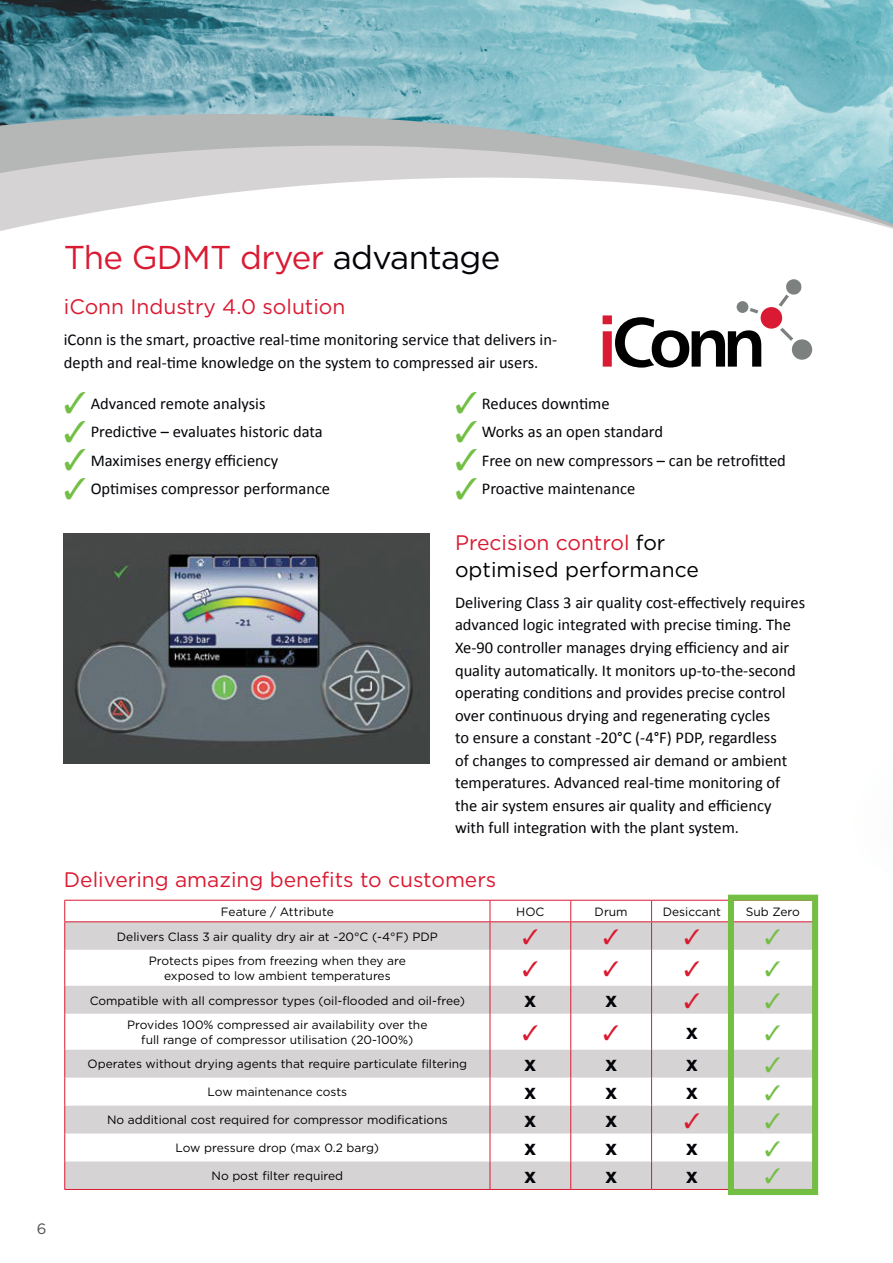
<style>
.page{position:relative;width:893px;height:1263px;background:#fff}
.page>*{position:absolute;margin:0;border:0;box-sizing:border-box;transform-origin:0 0}
.t1{font:33px "Gotham";letter-spacing:-.02em;color:#da1a32}
.t2{font:21px "Gotham";color:#da1a32}
.t3{font:21px/27px "Gotham";color:#000}
.t4{font:700 21px "Arial";color:#030408}
.t5{font:16.5px/22.5px "Calibri";color:#030408}
.t6{font:15px "Gotham";color:#505154}
.t7{font:12px/14.4px "Gotham";color:#000;text-align:center}
.t8{font:12px "Gotham";color:#030408}
.s1{color:#030408}
.s2{color:#72bf44}
.s3{color:#da1a32}
</style>
<div class="page">
<img style="left:0;top:0;width:893px;height:62px">
<svg style="left:0;top:62px;width:893px;height:305px"></svg>
<img style="left:64px;top:533px;width:366px;height:230px">
<div style="left:737px;top:301px;width:11px;height:12px;background:#7c8180;border-radius:50%"></div>
<svg style="left:780px;top:328px;width:13px;height:13px"></svg>
<svg style="left:603px;top:308px;width:158px;height:60px"></svg>
<div style="left:792px;top:339px;width:20px;height:21px;background:#7c8180;border-radius:50%"></div>
<svg style="left:779px;top:279px;width:23px;height:28px"></svg>
<div style="left:761px;top:307px;width:21px;height:22px;background:#da1a32;border-radius:50%"></div>
<svg style="left:65px;top:922px;width:660px;height:267px;fill:#d7d3d4"></svg>
<hr style="left:64px;top:900px;width:426px;height:1px;background:#da1a32">
<hr style="left:490px;top:900px;width:81px;height:1px;background:#da1a32">
<hr style="left:571px;top:900px;width:81px;height:1px;background:#da1a32">
<hr style="left:652px;top:900px;width:80px;height:1px;background:#da1a32">
<svg style="left:64px;top:900px;width:1px;height:50px"></svg>
<svg style="left:490px;top:900px;width:1px;height:50px"></svg>
<svg style="left:570px;top:900px;width:1px;height:50px"></svg>
<svg style="left:651px;top:900px;width:1px;height:50px"></svg>
<hr style="left:64px;top:950px;width:1px;height:36px;background:#da1a32">
<hr style="left:490px;top:950px;width:1px;height:36px;background:#da1a32">
<hr style="left:570px;top:950px;width:1px;height:36px;background:#da1a32">
<hr style="left:651px;top:950px;width:1px;height:36px;background:#da1a32">
<svg style="left:64px;top:986px;width:1px;height:28px"></svg>
<svg style="left:490px;top:986px;width:1px;height:28px"></svg>
<svg style="left:570px;top:986px;width:1px;height:28px"></svg>
<svg style="left:651px;top:986px;width:1px;height:28px"></svg>
<hr style="left:64px;top:1014px;width:1px;height:36px;background:#da1a32">
<hr style="left:490px;top:1014px;width:1px;height:36px;background:#da1a32">
<hr style="left:570px;top:1014px;width:1px;height:36px;background:#da1a32">
<hr style="left:651px;top:1014px;width:1px;height:36px;background:#da1a32">
<svg style="left:64px;top:1050px;width:1px;height:139px"></svg>
<svg style="left:490px;top:1050px;width:1px;height:139px"></svg>
<svg style="left:570px;top:1050px;width:1px;height:139px"></svg>
<svg style="left:651px;top:1050px;width:1px;height:139px"></svg>
<hr style="left:64px;top:1189px;width:426px;height:1px;background:#da1a32">
<hr style="left:490px;top:1189px;width:81px;height:1px;background:#da1a32">
<hr style="left:571px;top:1189px;width:81px;height:1px;background:#da1a32">
<hr style="left:652px;top:1189px;width:80px;height:1px;background:#da1a32">
<hr style="left:64px;top:921px;width:426px;height:1px;background:#da1a32">
<hr style="left:490px;top:921px;width:81px;height:1px;background:#da1a32">
<hr style="left:571px;top:921px;width:81px;height:1px;background:#da1a32">
<hr style="left:652px;top:921px;width:80px;height:1px;background:#da1a32">
<svg style="left:523px;top:929px;width:14px;height:15px"></svg>
<svg style="left:604px;top:929px;width:14px;height:15px"></svg>
<svg style="left:685px;top:929px;width:14px;height:15px"></svg>
<svg style="left:523px;top:961px;width:14px;height:15px"></svg>
<svg style="left:604px;top:961px;width:14px;height:15px"></svg>
<svg style="left:685px;top:961px;width:14px;height:15px"></svg>
<svg style="left:685px;top:993px;width:14px;height:15px"></svg>
<svg style="left:523px;top:1025px;width:14px;height:15px"></svg>
<svg style="left:604px;top:1025px;width:14px;height:15px"></svg>
<svg style="left:685px;top:1112px;width:14px;height:16px"></svg>
<svg style="left:725px;top:894px;width:94px;height:301px"></svg>
<p class="t6" style="left:37px;top:1219px;width:11px">6</p>
<h1 class="t1" style="left:64px;top:236px;width:438px">The GDMT dryer <span class="s1">advantage</span></h1>
<p class="t2" style="left:64px;top:293px;width:283px">iConn Industry 4.0 solution</p>
<p class="t5" style="left:64px;top:328px;width:495px">iConn is the smart, proactive real-time monitoring service that delivers in&shy;depth and real-time knowledge on the system to compressed air users.</p>
<p class="t5" style="left:64px;top:392px;width:203px"><span class="s2">✓</span> Advanced remote analysis</p>
<p class="t5" style="left:64px;top:420px;width:260px"><span class="s2">✓</span> Predictive – evaluates historic data</p>
<p class="t5" style="left:64px;top:449px;width:216px"><span class="s2">✓</span> Maximises energy efficiency</p>
<p class="t5" style="left:64px;top:477px;width:268px"><span class="s2">✓</span> Optimises compressor performance</p>
<p class="t5" style="left:455px;top:392px;width:156px"><span class="s2">✓</span> Reduces downtime</p>
<p class="t5" style="left:455px;top:420px;width:210px"><span class="s2">✓</span> Works as an open standard</p>
<p class="t5" style="left:455px;top:449px;width:332px"><span class="s2">✓</span> Free on new compressors – can be retrofitted</p>
<p class="t5" style="left:455px;top:477px;width:182px"><span class="s2">✓</span> Proactive maintenance</p>
<p class="t3" style="left:455px;top:529px;width:245px"><span class="s3">Precision control</span> for optimised performance</p>
<p class="t5" style="left:455px;top:591px;width:352px">Delivering Class 3 air quality cost-effectively requires advanced logic integrated with precise timing. The Xe-90 controller manages drying efficiency and air quality automatically. It monitors up-to-the-second operating conditions and provides precise control over continuous drying and regenerating cycles<br>to ensure a constant -20°C (-4°F) PDP, regardless<br>of changes to compressed air demand or ambient temperatures. Advanced real-time monitoring of the air system ensures air quality and efficiency with full integration with the plant system.</p>
<p class="t2" style="left:64px;top:866px;width:434px">Delivering amazing benefits to customers</p>
<p class="t8" style="left:221px;top:904px;width:114px">Feature / Attribute</p>
<p class="t8" style="left:516px;top:904px;width:30px">HOC</p>
<p class="t8" style="left:595px;top:904px;width:35px">Drum</p>
<p class="t8" style="left:663px;top:904px;width:60px">Desiccant</p>
<p class="t8" style="left:746px;top:904px;width:56px">Sub Zero</p>
<p class="t7" style="left:117px;top:929px;width:322px">Delivers Class 3 air quality dry air at -20°C (-4°F) PDP</p>
<p class="t7" style="left:149px;top:954px;width:258px">Protects pipes from freezing when they are exposed to low ambient temperatures</p>
<p class="t7" style="left:90px;top:993px;width:377px">Compatible with all compressor types (oil-flooded and oil-free)</p>
<p class="t4" style="left:525px;top:986px;width:13px">x</p>
<p class="t4" style="left:605px;top:986px;width:13px">x</p>
<p class="t7" style="left:127px;top:1017px;width:302px">Provides 100% compressed air availability over the full range of compressor utilisation (20-100%)</p>
<p class="t4" style="left:686px;top:1018px;width:13px">x</p>
<p class="t7" style="left:88px;top:1057px;width:381px">Operates without drying agents that require particulate filtering</p>
<p class="t4" style="left:525px;top:1050px;width:13px">x</p>
<p class="t4" style="left:605px;top:1050px;width:13px">x</p>
<p class="t4" style="left:686px;top:1050px;width:13px">x</p>
<p class="t7" style="left:208px;top:1085px;width:141px">Low maintenance costs</p>
<p class="t4" style="left:525px;top:1078px;width:13px">x</p>
<p class="t4" style="left:605px;top:1078px;width:13px">x</p>
<p class="t4" style="left:686px;top:1078px;width:13px">x</p>
<p class="t7" style="left:107px;top:1113px;width:342px">No additional cost required for compressor modifications</p>
<p class="t4" style="left:525px;top:1106px;width:13px">x</p>
<p class="t4" style="left:605px;top:1106px;width:13px">x</p>
<p class="t7" style="left:176px;top:1140px;width:205px">Low pressure drop (max 0.2 barg)</p>
<p class="t4" style="left:525px;top:1134px;width:13px">x</p>
<p class="t4" style="left:605px;top:1134px;width:13px">x</p>
<p class="t4" style="left:686px;top:1134px;width:13px">x</p>
<p class="t7" style="left:212px;top:1168px;width:133px">No post filter required</p>
<p class="t4" style="left:525px;top:1162px;width:13px">x</p>
<p class="t4" style="left:605px;top:1162px;width:13px">x</p>
<p class="t4" style="left:686px;top:1162px;width:13px">x</p>
</div>
